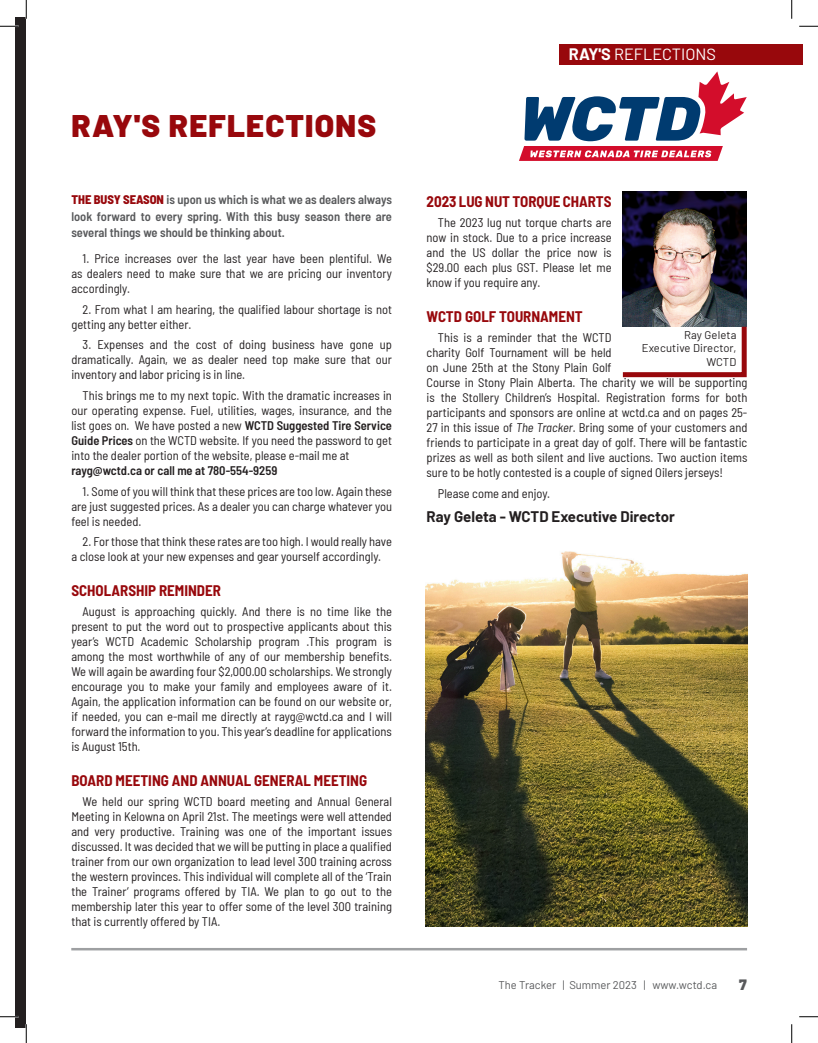
<style>
.page{position:relative;width:818px;height:1043px;background:#fff}
.page>*{position:absolute;margin:0;border:0;box-sizing:border-box;transform-origin:0 0}
.Headline_-_Intro_Pag{font:900 31.25px "Barlow";letter-spacing:.04em;color:#98080c}
.Page_Header_L_Align{font:16.25px "Barlow";color:#fff}
.Subheadline_-_Intro{font:700 semi-condensed 15px "Barlow";color:#98080c}
.Article_Author_-_Int{font:700 15px "Barlow";color:#231f20}
.t1{font:900 15px "Barlow";color:#58595b}
.Article_Body_Copy{font:semi-condensed 12.5px/15px "Barlow";color:#231f20;text-align:justify}
.Article_Intro_Paragr{font:600 semi-condensed 12.5px/16.2px "Barlow";color:#58595b;text-align:justify}
.Article_Body_Copy-2{font:600 semi-condensed 12.5px "Barlow";color:#231f20}
.t2{font:11.25px "Barlow";color:#58595b}
.Author_Photo_Title{font:11.25px/13.5px "Barlow";letter-spacing:.01em;color:#231f20;text-align:right}
.s1{font-weight:800;color:#98080c}
.s2{font-weight:600}
.s3{font-weight:700}
.s4{font-style:italic}
</style>
<div class="page">
<hr style="left:71px;top:948px;width:676px;height:2px;background:#9ea0a2">
<div style="left:559px;top:44px;width:243px;height:21px;background:#98080c"></div>
<img style="left:622px;top:192px;width:124px;height:130px">
<svg style="left:622px;top:322px;width:125px;height:56px"></svg>
<div style="left:15px;top:18px;width:11px;height:1010px;background:#231f20"></div>
<svg style="left:519px;top:71px;width:227px;height:90px"></svg>
<img style="left:426px;top:551px;width:321px;height:375px">
<svg style="left:0;top:25px;width:19px;height:2px"></svg>
<svg style="left:799px;top:25px;width:19px;height:2px"></svg>
<svg style="left:0;top:1016px;width:19px;height:1px"></svg>
<svg style="left:799px;top:1016px;width:19px;height:1px"></svg>
<svg style="left:25px;top:0;width:2px;height:19px"></svg>
<svg style="left:25px;top:1024px;width:2px;height:18px"></svg>
<svg style="left:791px;top:0;width:1px;height:19px"></svg>
<svg style="left:791px;top:1024px;width:1px;height:18px"></svg>
<p class="Headline_-_Intro_Pag" style="left:72px;top:103px;width:306px">RAY'S REFLECTIONS</p>
<p class="Article_Intro_Paragr" style="left:71px;top:191px;width:322px"><span class="s1">THE BUSY SEASON</span> is upon us which is what we as dealers always look forward to every spring. With this busy season there are several things we should be thinking about.</p>
<p class="Article_Body_Copy" style="left:71px;top:250px;width:322px;text-indent:11px">1. Price increases over the last year have been plentiful. We as dealers need to make sure that we are pricing our inventory accordingly.</p>
<p class="Article_Body_Copy" style="left:71px;top:301px;width:322px;text-indent:11px">2. From what I am hearing, the qualified labour shortage is not getting any better either.</p>
<p class="Article_Body_Copy" style="left:71px;top:336px;width:322px;text-indent:11px">3. Expenses and the cost of doing business have gone up dramatically. Again, we as dealer need top make sure that our inventory and labor pricing is in line.</p>
<p class="Article_Body_Copy" style="left:71px;top:387px;width:322px;text-indent:11px">This brings me to my next topic. With the dramatic increases in our operating expense. Fuel, utilities, wages, insurance, and the list goes on. We have posted a new <span class="s2">WCTD Suggested Tire Service Guide Prices</span> on the WCTD website. If you need the password to get into the dealer portion of the website, please e-mail me at</p>
<p class="Article_Body_Copy-2" style="left:71px;top:461px;width:207px">rayg@wctd.ca or call me at 780-554-9259</p>
<p class="Article_Body_Copy" style="left:71px;top:483px;width:322px;text-indent:11px">1. Some of you will think that these prices are too low. Again these are just suggested prices. As a dealer you can charge whatever you feel is needed.</p>
<p class="Article_Body_Copy" style="left:71px;top:533px;width:322px;text-indent:11px">2. For those that think these rates are too high. I would really have a close look at your new expenses and gear yourself accordingly.</p>
<p class="Subheadline_-_Intro" style="left:71px;top:579px;width:151px">SCHOLARSHIP REMINDER</p>
<p class="Article_Body_Copy" style="left:71px;top:603px;width:322px;text-indent:11px">August is approaching quickly. And there is no time like the present to put the word out to prospective applicants about this year’s WCTD Academic Scholarship program .This program is among the most worthwhile of any of our membership benefits.<br>We will again be awarding four $2,000.00 scholarships. We strongly encourage you to make your family and employees aware of it.<br>Again, the application information can be found on our website or, if needed, you can e-mail me directly at rayg@wctd.ca and I will forward the information to you. This year’s deadline for applications is August 15th.</p>
<p class="Subheadline_-_Intro" style="left:71px;top:769px;width:297px">BOARD MEETING AND ANNUAL GENERAL MEETING</p>
<p class="Article_Body_Copy" style="left:71px;top:793px;width:322px;text-indent:11px">We held our spring WCTD board meeting and Annual General Meeting in Kelowna on April 21st. The meetings were well attended and very productive. Training was one of the important issues discussed. It was decided that we will be putting in place a qualified trainer from our own organization to lead level 300 training across the western provinces. This individual will complete all of the ‘Train the Trainer’ programs offered by TIA. We plan to go out to the membership later this year to offer some of the level 300 training that is currently offered by TIA.</p>
<p class="Page_Header_L_Align" style="left:568px;top:42px;width:149px"><span class="s3">RAY'S</span> REFLECTIONS</p>
<p class="Subheadline_-_Intro" style="left:426px;top:190px;width:186px">2023 LUG NUT TORQUE CHARTS</p>
<p class="Article_Body_Copy" style="left:426px;top:214px;width:186px;text-indent:11px">The 2023 lug nut torque charts are now in stock. Due to a price increase and the US dollar the price now is $29.00 each plus GST. Please let me know if you require any.</p>
<p class="Subheadline_-_Intro" style="left:426px;top:305px;width:158px">WCTD GOLF TOURNAMENT</p>
<p class="Article_Body_Copy" style="left:426px;top:329px;width:322px;text-align:left;text-indent:11px">This is a reminder that the WCTD<br>charity Golf Tournament will be held<br>on June 25th at the Stony Plain Golf<br>Course in Stony Plain Alberta. The charity we will be supporting is the Stollery Children’s Hospital. Registration forms for both participants and sponsors are online at wctd.ca and on pages 25- 27 in this issue of <span class="s4">The Tracker</span>. Bring some of your customers and friends to participate in a great day of golf. There will be fantastic prizes as well as both silent and live auctions. Two auction items sure to be hotly contested is a couple of signed Oilers jerseys!</p>
<p class="Article_Body_Copy" style="left:438px;top:485px;width:114px">Please come and enjoy.</p>
<p class="Article_Author_-_Int" style="left:426px;top:505px;width:250px">Ray Geleta - WCTD Executive Director</p>
<p class="Author_Photo_Title" style="left:641px;top:327px;width:96px">Ray Geleta<br>Executive Director,<br>WCTD</p>
<p class="t2" style="left:498px;top:976px;width:220px">The Tracker | Summer 2023 | www.wctd.ca</p>
<p class="t1" style="left:739px;top:973px;width:9px">7</p>
</div>
